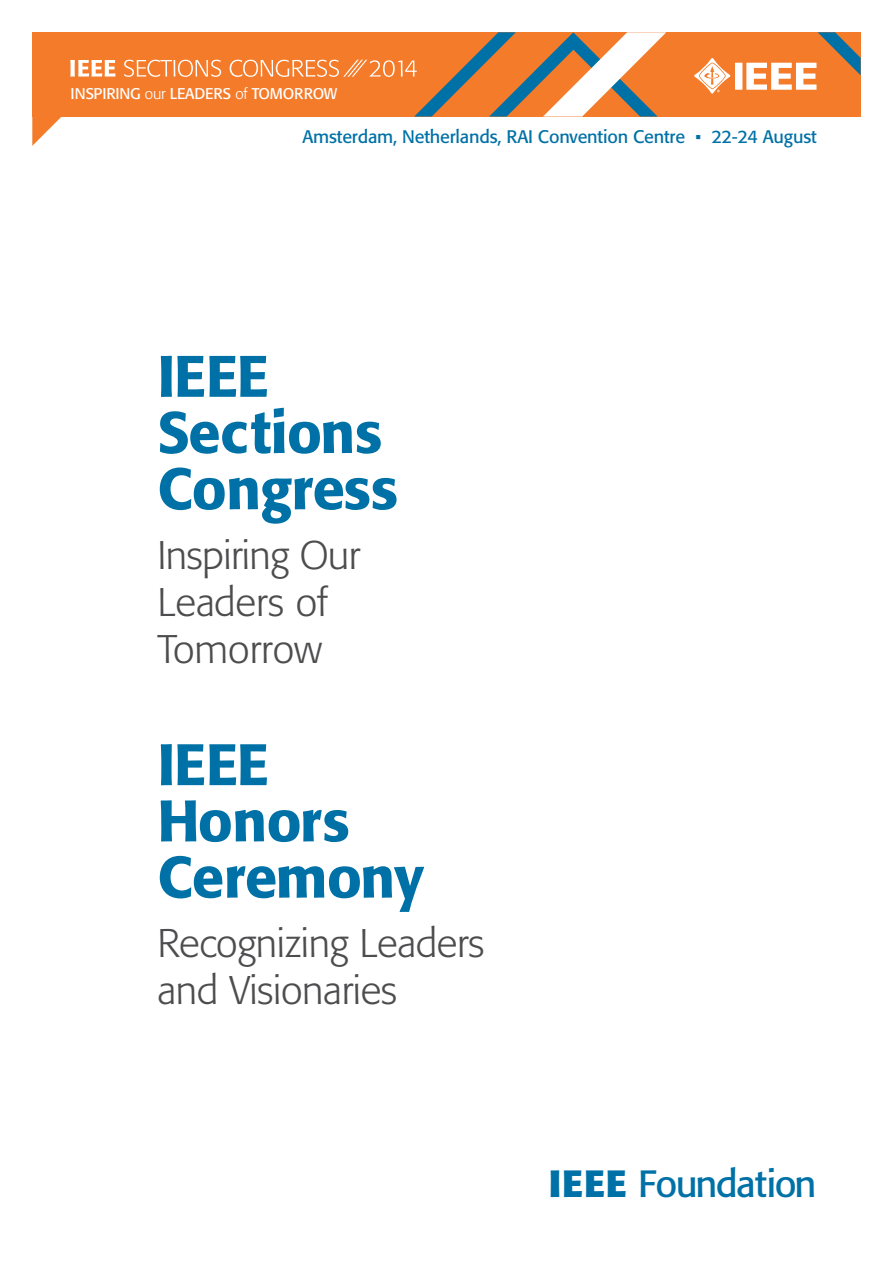
<style>
.page{position:relative;width:893px;height:1263px;background:#fff}
.page>*{position:absolute;margin:0;border:0;box-sizing:border-box;transform-origin:0 0}
.t1{font:500 57.9px/56.2px "Formata";letter-spacing:-.01em;color:#0071a6}
.t2{font:300 39.6px/47.1px "Formata";letter-spacing:-.01em;color:#4d4d4f}
.t3{font:37.65px "Formata";letter-spacing:-.04em;color:#0071a6}
.t4{font:18px "Formata";letter-spacing:-.01em;color:#0071a6}
.t5{font:15.45px "Formata";letter-spacing:-.01em;color:#fff}
.s1{font-weight:300}
.s2{font-family:"Calibri"}
.s3{font-weight:700}
</style>
<div class="page">
<div style="left:32px;top:32px;width:829px;height:85px;background:#f47b29"></div>
<svg style="left:32px;top:117px;width:29px;height:29px"></svg>
<svg style="left:70px;top:60px;width:45px;height:17px"></svg>
<svg style="left:124px;top:60px;width:97px;height:17px"></svg>
<svg style="left:230px;top:32px;width:436px;height:85px"></svg>
<svg style="left:694px;top:32px;width:167px;height:62px"></svg>
<p class="t5" style="left:70px;top:85px;width:269px">INSPIRING <span class="s1">our</span> LEADERS <span class="s1">of</span> TOMORROW</p>
<p class="t4" style="left:303px;top:125px;width:516px">Amsterdam, Netherlands, RAI Convention Centre <span class="s2">▪</span> 22-24 August</p>
<h1 class="t1" style="left:157px;top:348px;width:242px">IEEE<br>Sections<br>Congress</h1>
<p class="t2" style="left:157px;top:532px;width:205px">Inspiring Our<br>Leaders of<br>Tomorrow</p>
<h1 class="t1" style="left:157px;top:736px;width:268px">IEEE<br>Honors<br>Ceremony</h1>
<p class="t2" style="left:157px;top:920px;width:329px">Recognizing Leaders and Visionaries</p>
<p class="t3" style="left:549px;top:1161px;width:269px"><span class="s3">IEEE</span> Foundation</p>
</div>
